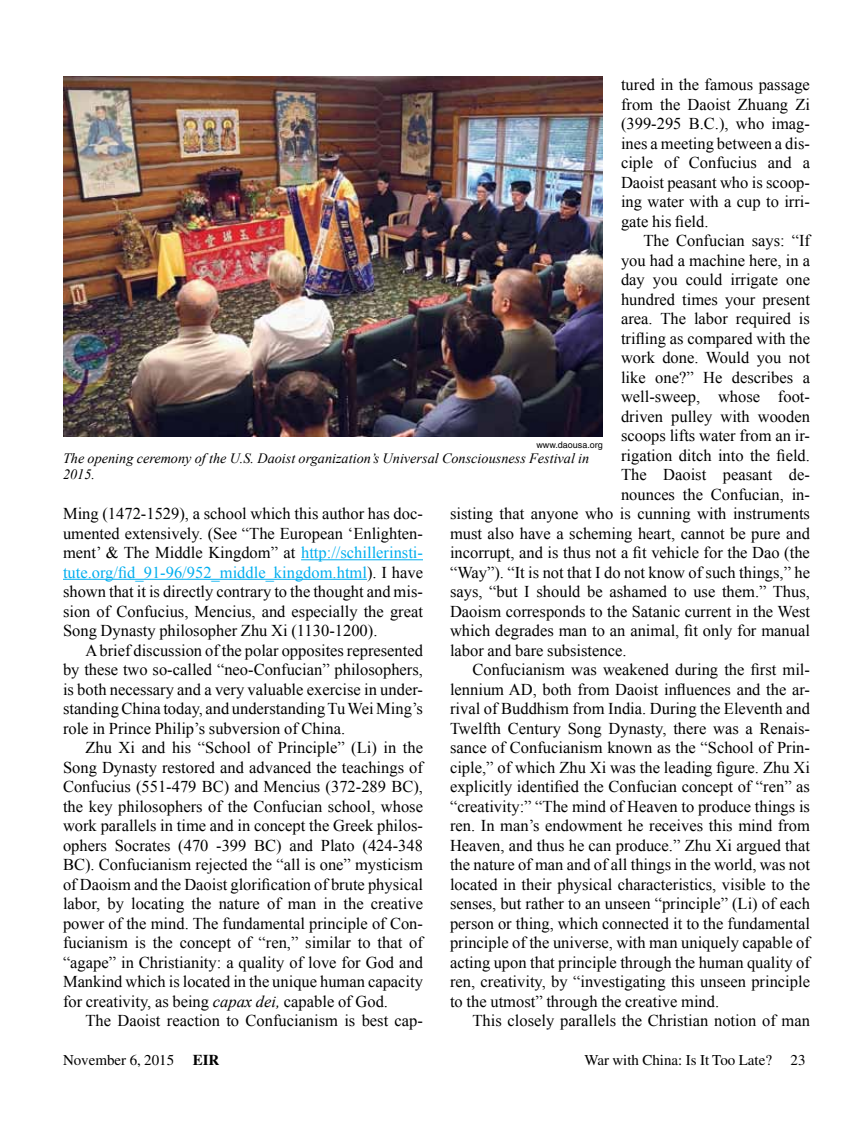
<style>
.page{position:relative;width:864px;height:1134px;background:#fff}
.page>*{position:absolute;margin:0;border:0;box-sizing:border-box;transform-origin:0 0}
.t1{font:16.5px/19.5px "Times New Roman";color:#000;text-align:justify}
.t2{font:15px "Times";color:#000}
.t3{font:italic 14.25px/15.8px "Times New Roman";color:#000}
.t4{font:9px "Helvetica";color:#000}
.s1{color:#00aeef}
.s2{font-style:italic}
.s3{font-weight:700}
</style>
<div class="page">
<hr style="left:301px;top:559px;width:122px;height:1px;background:#00aeef">
<hr style="left:63px;top:579px;width:304px;height:1px;background:#00aeef">
<img style="left:63px;top:77px;width:540px;height:359px">
<p class="t1" style="left:621px;top:75px;width:191px">tured in the famous passage from the Daoist Zhuang Zi (399-295 B.C.), who imag&shy;ines a meeting between a dis&shy;ciple of Confucius and a Daoist peasant who is scoop&shy;ing water with a cup to irri&shy;gate his field.</p>
<p class="t1" style="left:644px;top:231px;width:168px">The Confucian says: “If</p>
<p class="t1" style="left:621px;top:250px;width:191px">you had a machine here, in a</p>
<p class="t1" style="left:621px;top:270px;width:190px">day you could irrigate one</p>
<p class="t1" style="left:621px;top:289px;width:190px">hundred times your present</p>
<p class="t1" style="left:621px;top:309px;width:190px">area. The labor required is</p>
<p class="t1" style="left:621px;top:328px;width:191px">trifling as compared with the</p>
<p class="t1" style="left:621px;top:348px;width:191px">work done. Would you not</p>
<p class="t1" style="left:621px;top:367px;width:191px">like one?” He describes a</p>
<p class="t1" style="left:621px;top:387px;width:191px">well-sweep, whose foot-</p>
<p class="t1" style="left:621px;top:406px;width:190px">driven pulley with wooden</p>
<p class="t1" style="left:621px;top:426px;width:191px">scoops lifts water from an ir-</p>
<p class="t1" style="left:621px;top:445px;width:190px">rigation ditch into the field.</p>
<p class="t1" style="left:621px;top:465px;width:190px">The Daoist peasant de-</p>
<p class="t1" style="left:621px;top:484px;width:190px">nounces the Confucian, in-</p>
<p class="t1" style="left:450px;top:504px;width:362px">sisting that anyone who is cunning with instruments</p>
<p class="t1" style="left:450px;top:523px;width:361px">must also have a scheming heart, cannot be pure and</p>
<p class="t1" style="left:450px;top:543px;width:361px">incorrupt, and is thus not a fit vehicle for the Dao (the</p>
<p class="t1" style="left:450px;top:562px;width:362px">“Way”). “It is not that I do not know of such things,” he</p>
<p class="t1" style="left:450px;top:582px;width:361px">says, “but I should be ashamed to use them.” Thus,</p>
<p class="t1" style="left:450px;top:601px;width:362px">Daoism corresponds to the Satanic current in the West</p>
<p class="t1" style="left:450px;top:621px;width:361px">which degrades man to an animal, fit only for manual</p>
<p class="t1" style="left:450px;top:640px;width:178px">labor and bare subsistence.</p>
<p class="t1" style="left:473px;top:660px;width:339px">Confucianism was weakened during the first mil-</p>
<p class="t1" style="left:450px;top:679px;width:361px">lennium AD, both from Daoist influences and the ar-</p>
<p class="t1" style="left:450px;top:699px;width:361px">rival of Buddhism from India. During the Eleventh and</p>
<p class="t1" style="left:450px;top:718px;width:362px">Twelfth Century Song Dynasty, there was a Renais-</p>
<p class="t1" style="left:450px;top:738px;width:361px">sance of Confucianism known as the “School of Prin-</p>
<p class="t1" style="left:450px;top:757px;width:362px">ciple,” of which Zhu Xi was the leading figure. Zhu Xi</p>
<p class="t1" style="left:450px;top:777px;width:361px">explicitly identified the Confucian concept of “ren” as</p>
<p class="t1" style="left:450px;top:796px;width:362px">“creativity:” “The mind of Heaven to produce things is</p>
<p class="t1" style="left:450px;top:816px;width:361px">ren. In man’s endowment he receives this mind from</p>
<p class="t1" style="left:450px;top:835px;width:361px">Heaven, and thus he can produce.” Zhu Xi argued that</p>
<p class="t1" style="left:450px;top:855px;width:361px">the nature of man and of all things in the world, was not</p>
<p class="t1" style="left:450px;top:874px;width:361px">located in their physical characteristics, visible to the</p>
<p class="t1" style="left:450px;top:894px;width:361px">senses, but rather to an unseen “principle” (Li) of each</p>
<p class="t1" style="left:450px;top:913px;width:361px">person or thing, which connected it to the fundamental</p>
<p class="t1" style="left:450px;top:933px;width:361px">principle of the universe, with man uniquely capable of</p>
<p class="t1" style="left:450px;top:952px;width:361px">acting upon that principle through the human quality of</p>
<p class="t1" style="left:450px;top:972px;width:362px">ren, creativity, by “investigating this unseen principle</p>
<p class="t1" style="left:450px;top:991px;width:271px">to the utmost” through the creative mind.</p>
<p class="t1" style="left:473px;top:1011px;width:339px">This closely parallels the Christian notion of man</p>
<p class="t4" style="left:536px;top:439px;width:68px">www.daousa.org</p>
<p class="t3" style="left:63px;top:450px;width:528px">The opening ceremony of the U.S. Daoist organization’s Universal Consciousness Festival in<br>2015.</p>
<p class="t1" style="left:63px;top:503px;width:362px">Ming (1472-1529), a school which this author has doc&shy;umented extensively. (See “The European ‘Enlighten&shy;ment’ &amp; The Middle Kingdom” at <span class="s1">http://schillerinsti&shy;tute.org/fid_91-96/952_middle_kingdom.html</span>). I have shown that it is directly contrary to the thought and mis&shy;sion of Confucius, Mencius, and especially the great Song Dynasty philosopher Zhu Xi (1130-1200).</p>
<p class="t1" style="left:63px;top:640px;width:362px;text-indent:23px">A brief discussion of the polar opposites represented by these two so-called “neo-Confucian” philosophers, is both necessary and a very valuable exercise in under&shy;standing China today, and understanding Tu Wei Ming’s role in Prince Philip’s subversion of China.</p>
<p class="t1" style="left:63px;top:738px;width:362px;text-indent:23px">Zhu Xi and his “School of Principle” (Li) in the Song Dynasty restored and advanced the teachings of Confucius (551-479 BC) and Mencius (372-289 BC), the key philosophers of the Confucian school, whose work parallels in time and in concept the Greek philos&shy;ophers Socrates (470 -399 BC) and Plato (424-348<br>BC). Confucianism rejected the “all is one” mysticism of Daoism and the Daoist glorification of brute physical labor, by locating the nature of man in the creative power of the mind. The fundamental principle of Con&shy;fucianism is the concept of “ren,” similar to that of “agape” in Christianity: a quality of love for God and Mankind which is located in the unique human capacity for creativity, as being <span class="s2">capax dei,</span> capable of God.</p>
<p class="t1" style="left:86px;top:1011px;width:339px">The Daoist reaction to Confucianism is best cap-</p>
<p class="t2" style="left:63px;top:1052px;width:158px">November 6, 2015 <span class="s3">EIR</span></p>
<p class="t2" style="left:584px;top:1052px;width:223px">War with China: Is It Too Late? 23</p>
</div>
